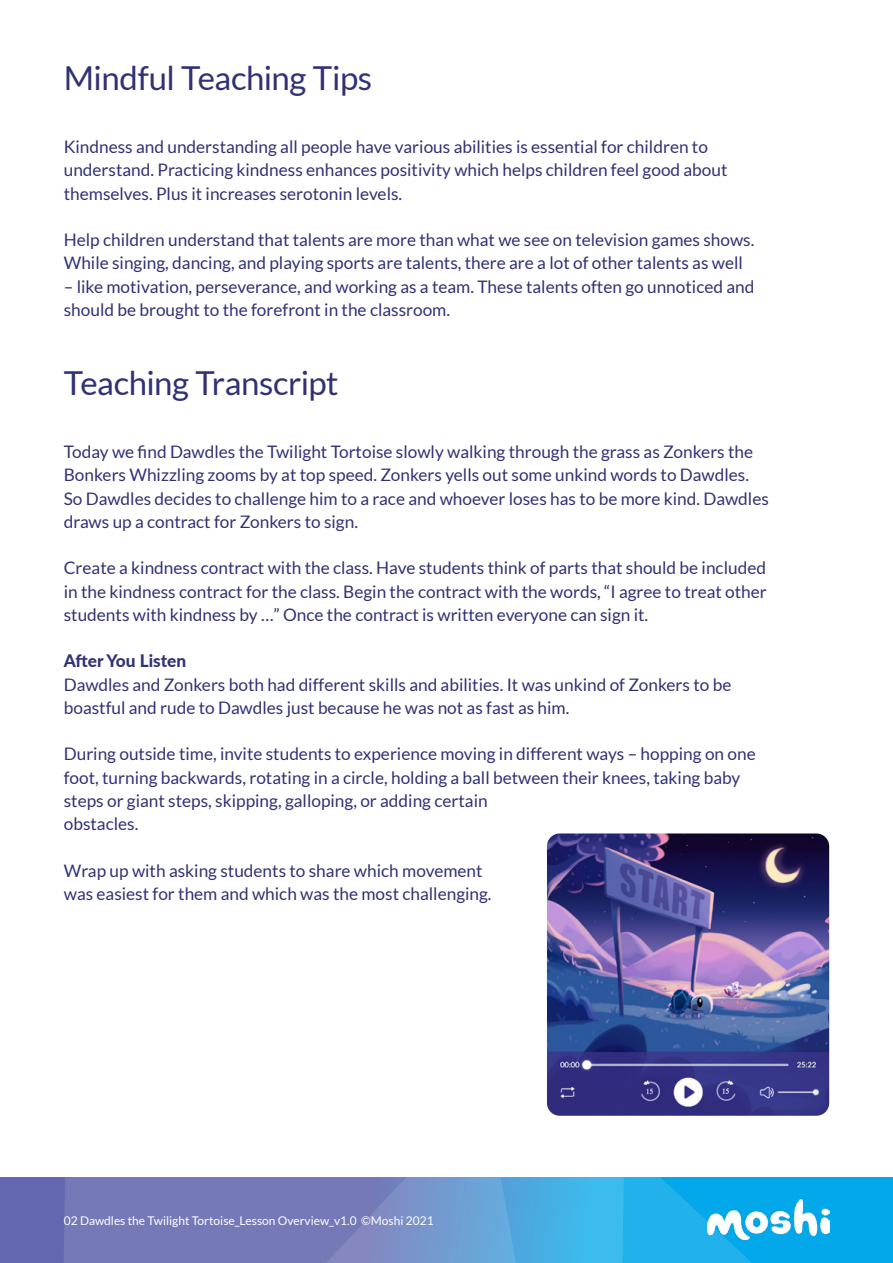
<style>
.page{position:relative;width:893px;height:1263px;background:#fff}
.page>*{position:absolute;margin:0;border:0;box-sizing:border-box;transform-origin:0 0}
.t1{font:33px "Lato";letter-spacing:-.015em;color:#313175}
.t2{font:17.25px/23.2px "Lato";color:#313175}
.t3{font:800 17.25px "Lato";color:#313175}
.t4{font:12px "Lato";color:#fff}
</style>
<div class="page">
<img style="left:547px;top:833px;width:282px;height:283px">
<div style="left:0;top:1178px;width:893px;height:85px;background:#03a8ea"></div>
<svg style="left:554px;top:1178px;width:276px;height:85px"></svg>
<svg style="left:0;top:1178px;width:554px;height:85px;background:#6f83c0"></svg>
<img style="left:708px;top:1199px;width:121px;height:40px">
<h1 class="t1" style="left:64px;top:60px;width:310px">Mindful Teaching Tips</h1>
<p class="t2" style="left:64px;top:135px;width:665px">Kindness and understanding all people have various abilities is essential for children to understand. Practicing kindness enhances positivity which helps children feel good about themselves. Plus it increases serotonin levels.</p>
<p class="t2" style="left:64px;top:228px;width:692px">Help children understand that talents are more than what we see on television games shows.<br>While singing, dancing, and playing sports are talents, there are a lot of other talents as well</p>
<p class="t2" style="left:64px;top:275px;width:692px">– like motivation, perseverance, and working as a team. These talents often go unnoticed and should be brought to the forefront in the classroom.</p>
<h1 class="t1" style="left:64px;top:365px;width:276px">Teaching Transcript</h1>
<p class="t2" style="left:64px;top:440px;width:707px">Today we find Dawdles the Twilight Tortoise slowly walking through the grass as Zonkers the Bonkers Whizzling zooms by at top speed. Zonkers yells out some unkind words to Dawdles.<br>So Dawdles decides to challenge him to a race and whoever loses has to be more kind. Dawdles draws up a contract for Zonkers to sign.</p>
<p class="t2" style="left:64px;top:556px;width:705px;text-align:justify">Create a kindness contract with the class. Have students think of parts that should be included in the kindness contract for the class. Begin the contract with the words, “I agree to treat other students with kindness by …” Once the contract is written everyone can sign it.</p>
<p class="t3" style="left:64px;top:648px;width:124px">After You Listen</p>
<p class="t2" style="left:64px;top:673px;width:669px">Dawdles and Zonkers both had different skills and abilities. It was unkind of Zonkers to be boastful and rude to Dawdles just because he was not as fast as him.</p>
<p class="t2" style="left:64px;top:742px;width:693px">During outside time, invite students to experience moving in different ways – hopping on one foot, turning backwards, rotating in a circle, holding a ball between their knees, taking baby steps or giant steps, skipping, galloping, or adding certain<br>obstacles.</p>
<p class="t2" style="left:64px;top:859px;width:429px">Wrap up with asking students to share which movement was easiest for them and which was the most challenging.</p>
<p class="t4" style="left:80px;top:1214px;width:331px">LL ShiShi’s Sooth ng Anxiety Shrinker LessonPlan ©Moshi 2021</p>
<p class="t4" style="left:64px;top:1214px;width:371px">02 Dawdles the Twilight Tortoise_Lesson Overview_v1.0 ©Moshi 2021</p>
</div>
